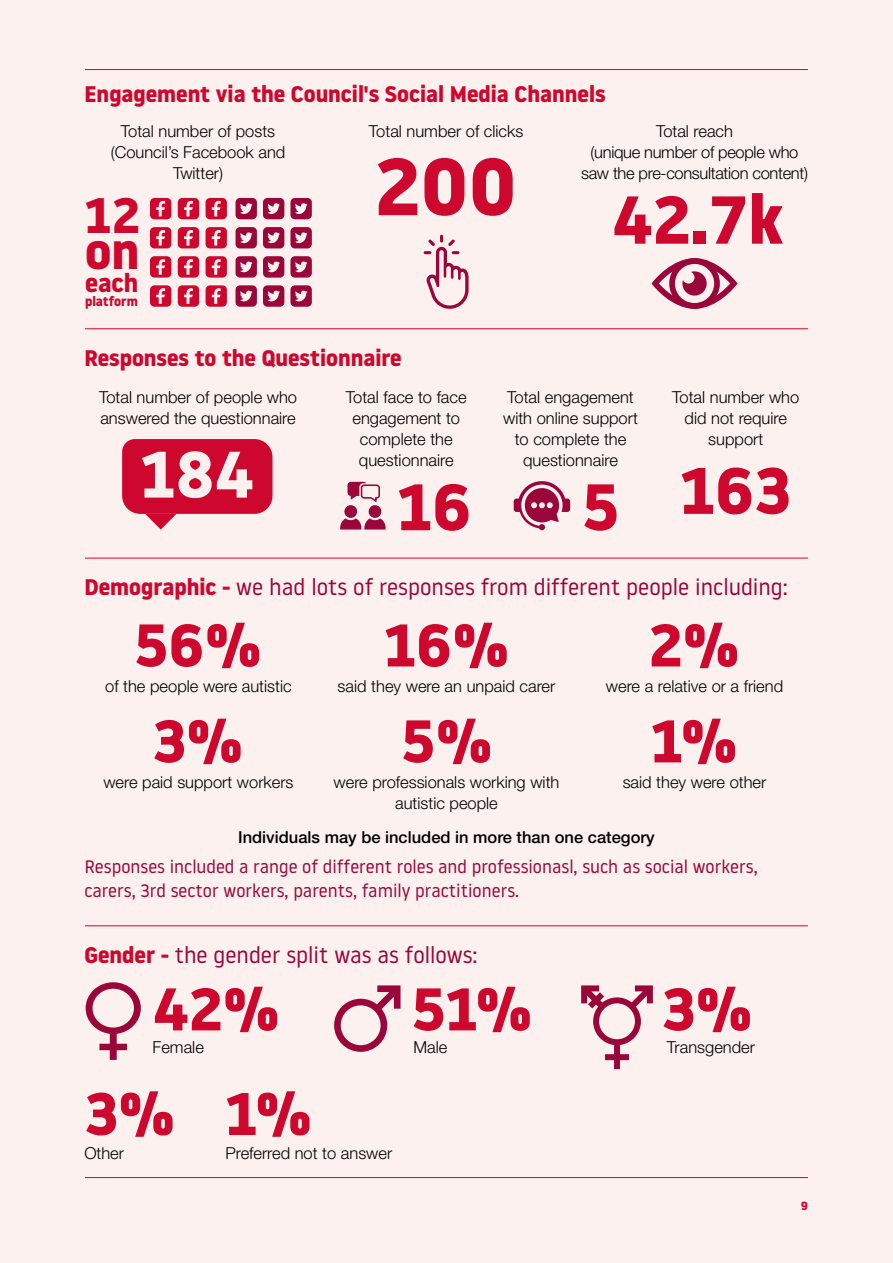
<style>
.page{position:relative;width:893px;height:1263px;background:#fcf1ee}
.page>*{position:absolute;margin:0;border:0;box-sizing:border-box;transform-origin:0 0}
.Section_Header_H1{font:700 80.85px "Noway";color:#cd072d}
.Section_Header_H1-2{font:700 67.5px "Noway";color:#cd072d}
.Section_Header_H1-3{font:700 65.55px "Noway";color:#cd072d}
.Section_Header_H1-4{font:700 65.55px "Noway";color:#fcf1ee}
.Section_Header_H1-5{font:700 60px "Noway";color:#cd072d}
.Section_Header_H1-6{font:700 49.8px "Noway";color:#cd072d}
.Section_Header_H1-7{font:700 25.5px "Noway";color:#cd072d}
.H2_Noway_Bold_15_20{font:22.5px "Noway";color:#9a053a}
.H2_Noway_Bold_15_20-2{font:700 22.5px "Noway";color:#cd072d}
.H2_Noway_Bold_15_20-3{font:18px/24px "Noway";color:#9a053a}
.Body_text_11_14{font:300 16.5px/21px "Helvetica Neue LT Std";color:#000;text-align:center}
.Body_text_11_14-2{font:300 16.5px/21px "Helvetica Neue LT Std";letter-spacing:-.02em;color:#000;text-align:center}
.Body_text_11_14-3{font:500 16.5px "Helvetica Neue LT Std";color:#000}
.Section_Header_H1-8{font:700 13.35px "Noway";color:#cd072d}
.t1{font:700 12px "Noway";color:#cd072d}
.s1{font-weight:700;color:#cd072d}
</style>
<div class="page">
<div style="left:236px;top:198px;width:21px;height:21px;background:#9a053a;border-radius:4px"></div>
<svg style="left:240px;top:203px;width:12px;height:11px"></svg>
<div style="left:263px;top:198px;width:21px;height:21px;background:#9a053a;border-radius:4px"></div>
<svg style="left:267px;top:203px;width:13px;height:11px"></svg>
<div style="left:290px;top:198px;width:22px;height:21px;background:#9a053a;border-radius:4px"></div>
<svg style="left:295px;top:203px;width:12px;height:11px"></svg>
<div style="left:236px;top:227px;width:21px;height:21px;background:#9a053a;border-radius:4px"></div>
<svg style="left:240px;top:232px;width:12px;height:12px"></svg>
<div style="left:263px;top:227px;width:21px;height:21px;background:#9a053a;border-radius:4px"></div>
<svg style="left:267px;top:232px;width:13px;height:12px"></svg>
<div style="left:290px;top:227px;width:22px;height:21px;background:#9a053a;border-radius:4px"></div>
<svg style="left:295px;top:232px;width:12px;height:12px"></svg>
<div style="left:236px;top:256px;width:21px;height:22px;background:#9a053a;border-radius:4px"></div>
<svg style="left:240px;top:261px;width:12px;height:12px"></svg>
<div style="left:263px;top:256px;width:21px;height:22px;background:#9a053a;border-radius:4px"></div>
<svg style="left:267px;top:261px;width:13px;height:12px"></svg>
<div style="left:290px;top:256px;width:22px;height:22px;background:#9a053a;border-radius:4px"></div>
<svg style="left:295px;top:261px;width:12px;height:12px"></svg>
<div style="left:236px;top:285px;width:21px;height:22px;background:#9a053a;border-radius:4px"></div>
<svg style="left:240px;top:290px;width:12px;height:12px"></svg>
<div style="left:263px;top:285px;width:21px;height:22px;background:#9a053a;border-radius:4px"></div>
<svg style="left:267px;top:290px;width:13px;height:12px"></svg>
<div style="left:290px;top:285px;width:22px;height:22px;background:#9a053a;border-radius:4px"></div>
<svg style="left:295px;top:290px;width:12px;height:12px"></svg>
<div style="left:150px;top:198px;width:21px;height:21px;background:#cd072d;border-radius:4px"></div>
<svg style="left:156px;top:201px;width:9px;height:15px"></svg>
<div style="left:178px;top:198px;width:21px;height:21px;background:#cd072d;border-radius:4px"></div>
<svg style="left:184px;top:201px;width:9px;height:15px"></svg>
<div style="left:206px;top:198px;width:21px;height:21px;background:#cd072d;border-radius:4px"></div>
<svg style="left:212px;top:201px;width:9px;height:15px"></svg>
<div style="left:150px;top:227px;width:21px;height:21px;background:#cd072d;border-radius:4px"></div>
<svg style="left:156px;top:230px;width:9px;height:16px"></svg>
<div style="left:178px;top:227px;width:21px;height:21px;background:#cd072d;border-radius:4px"></div>
<svg style="left:184px;top:230px;width:9px;height:16px"></svg>
<div style="left:206px;top:227px;width:21px;height:21px;background:#cd072d;border-radius:4px"></div>
<svg style="left:212px;top:230px;width:9px;height:16px"></svg>
<div style="left:150px;top:256px;width:21px;height:22px;background:#cd072d;border-radius:4px"></div>
<svg style="left:156px;top:259px;width:9px;height:16px"></svg>
<div style="left:178px;top:256px;width:21px;height:22px;background:#cd072d;border-radius:4px"></div>
<svg style="left:184px;top:259px;width:9px;height:16px"></svg>
<div style="left:206px;top:256px;width:21px;height:22px;background:#cd072d;border-radius:4px"></div>
<svg style="left:212px;top:259px;width:9px;height:16px"></svg>
<div style="left:150px;top:285px;width:21px;height:22px;background:#cd072d;border-radius:4px"></div>
<svg style="left:156px;top:288px;width:9px;height:16px"></svg>
<div style="left:178px;top:285px;width:21px;height:22px;background:#cd072d;border-radius:4px"></div>
<svg style="left:184px;top:288px;width:9px;height:16px"></svg>
<div style="left:206px;top:285px;width:21px;height:22px;background:#cd072d;border-radius:4px"></div>
<svg style="left:212px;top:288px;width:9px;height:16px"></svg>
<svg style="left:424px;top:235px;width:45px;height:74px"></svg>
<svg style="left:651px;top:258px;width:86px;height:51px"></svg>
<hr style="left:85px;top:328px;width:723px;height:1px;background:#cd072d">
<hr style="left:85px;top:69px;width:723px;height:1px;background:#cd072d">
<hr style="left:85px;top:558px;width:723px;height:1px;background:#cd072d">
<hr style="left:85px;top:925px;width:723px;height:1px;background:#cd072d">
<hr style="left:85px;top:1177px;width:723px;height:1px;background:#cd072d">
<svg style="left:122px;top:439px;width:150px;height:90px"></svg>
<svg style="left:340px;top:482px;width:46px;height:47px"></svg>
<svg style="left:514px;top:481px;width:56px;height:49px"></svg>
<svg style="left:86px;top:982px;width:55px;height:78px"></svg>
<svg style="left:334px;top:985px;width:67px;height:67px"></svg>
<svg style="left:581px;top:985px;width:72px;height:84px"></svg>
<h2 class="H2_Noway_Bold_15_20-2" style="left:84px;top:81px;width:523px">Engagement via the Council's Social Media Channels</h2>
<p class="Body_text_11_14" style="left:121px;top:121px;width:156px">Total number of posts</p>
<p class="Body_text_11_14" style="left:111px;top:142px;width:176px">(Council’s Facebook and<br>Twitter)</p>
<h1 class="Section_Header_H1-6" style="left:85px;top:187px;width:57px">12</h1>
<h1 class="Section_Header_H1-6" style="left:85px;top:222px;width:56px">on</h1>
<h1 class="Section_Header_H1-7" style="left:85px;top:268px;width:55px">each</h1>
<h1 class="Section_Header_H1-8" style="left:85px;top:294px;width:54px">platform</h1>
<p class="Body_text_11_14" style="left:369px;top:121px;width:156px">Total number of clicks</p>
<h1 class="Section_Header_H1" style="left:375px;top:140px;width:143px">200</h1>
<h2 class="H2_Noway_Bold_15_20-2" style="left:84px;top:345px;width:319px">Responses to the Questionnaire</h2>
<p class="Body_text_11_14" style="left:656px;top:121px;width:79px">Total reach</p>
<p class="Body_text_11_14-2" style="left:581px;top:142px;width:228px">(unique number of people who saw the pre-consultation content)</p>
<h1 class="Section_Header_H1-2" style="left:612px;top:181px;width:172px">42.7k</h1>
<p class="Body_text_11_14" style="left:99px;top:386px;width:200px;text-align:left">Total number of people who answered the questionnaire</p>
<h1 class="Section_Header_H1-4" style="left:141px;top:437px;width:115px">184</h1>
<p class="Body_text_11_14" style="left:346px;top:386px;width:122px">Total face to face engagement to complete the questionnaire</p>
<p class="Body_text_11_14" style="left:672px;top:386px;width:129px">Total number who did not require support</p>
<p class="Body_text_11_14" style="left:503px;top:386px;width:136px">Total engagement with online support to complete the questionnaire</p>
<h1 class="Section_Header_H1-3" style="left:680px;top:453px;width:112px">163</h1>
<h1 class="Section_Header_H1-3" style="left:398px;top:469px;width:76px">16</h1>
<h1 class="Section_Header_H1-3" style="left:582px;top:469px;width:39px">5</h1>
<h2 class="H2_Noway_Bold_15_20" style="left:84px;top:572px;width:705px"><span class="s1">Demographic -</span> we had lots of responses from different people including:</h2>
<h1 class="Section_Header_H1-5" style="left:134px;top:611px;width:129px">56%</h1>
<p class="Body_text_11_14" style="left:105px;top:676px;width:188px">of the people were autistic</p>
<h1 class="Section_Header_H1-5" style="left:153px;top:707px;width:92px">3%</h1>
<p class="Body_text_11_14" style="left:103px;top:772px;width:192px">were paid support workers</p>
<h1 class="Section_Header_H1-5" style="left:384px;top:611px;width:127px">16%</h1>
<p class="Body_text_11_14" style="left:338px;top:676px;width:219px">said they were an unpaid carer</p>
<h1 class="Section_Header_H1-5" style="left:401px;top:707px;width:93px">5%</h1>
<p class="Body_text_11_14" style="left:334px;top:772px;width:227px">were professionals working with autistic people</p>
<h1 class="Section_Header_H1-5" style="left:649px;top:611px;width:92px">2%</h1>
<p class="Body_text_11_14" style="left:606px;top:676px;width:179px">were a relative or a friend</p>
<h1 class="Section_Header_H1-5" style="left:651px;top:707px;width:88px">1%</h1>
<p class="Body_text_11_14" style="left:623px;top:772px;width:145px">said they were other</p>
<p class="Body_text_11_14-3" style="left:238px;top:828px;width:418px">Individuals may be included in more than one category</p>
<h2 class="H2_Noway_Bold_15_20-3" style="left:84px;top:854px;width:675px">Responses included a range of different roles and professionasl, such as social workers, carers, 3rd sector workers, parents, family practitioners.</h2>
<h2 class="H2_Noway_Bold_15_20" style="left:84px;top:939px;width:395px"><span class="s1">Gender -</span> the gender split was as follows:</h2>
<h1 class="Section_Header_H1-5" style="left:153px;top:975px;width:128px">42%</h1>
<p class="Body_text_11_14" style="left:153px;top:1036px;width:53px">Female</p>
<h1 class="Section_Header_H1-5" style="left:85px;top:1079px;width:92px">3%</h1>
<h1 class="Section_Header_H1-5" style="left:226px;top:1079px;width:88px">1%</h1>
<p class="Body_text_11_14" style="left:84px;top:1142px;width:41px">Other</p>
<p class="Body_text_11_14" style="left:225px;top:1142px;width:168px">Preferred not to answer</p>
<h1 class="Section_Header_H1-5" style="left:412px;top:975px;width:122px">51%</h1>
<h1 class="Section_Header_H1-5" style="left:662px;top:975px;width:92px">3%</h1>
<p class="Body_text_11_14" style="left:414px;top:1036px;width:35px">Male</p>
<p class="Body_text_11_14" style="left:667px;top:1036px;width:90px">Transgender</p>
<p class="t1" style="left:801px;top:1199px;width:9px">9</p>
</div>
